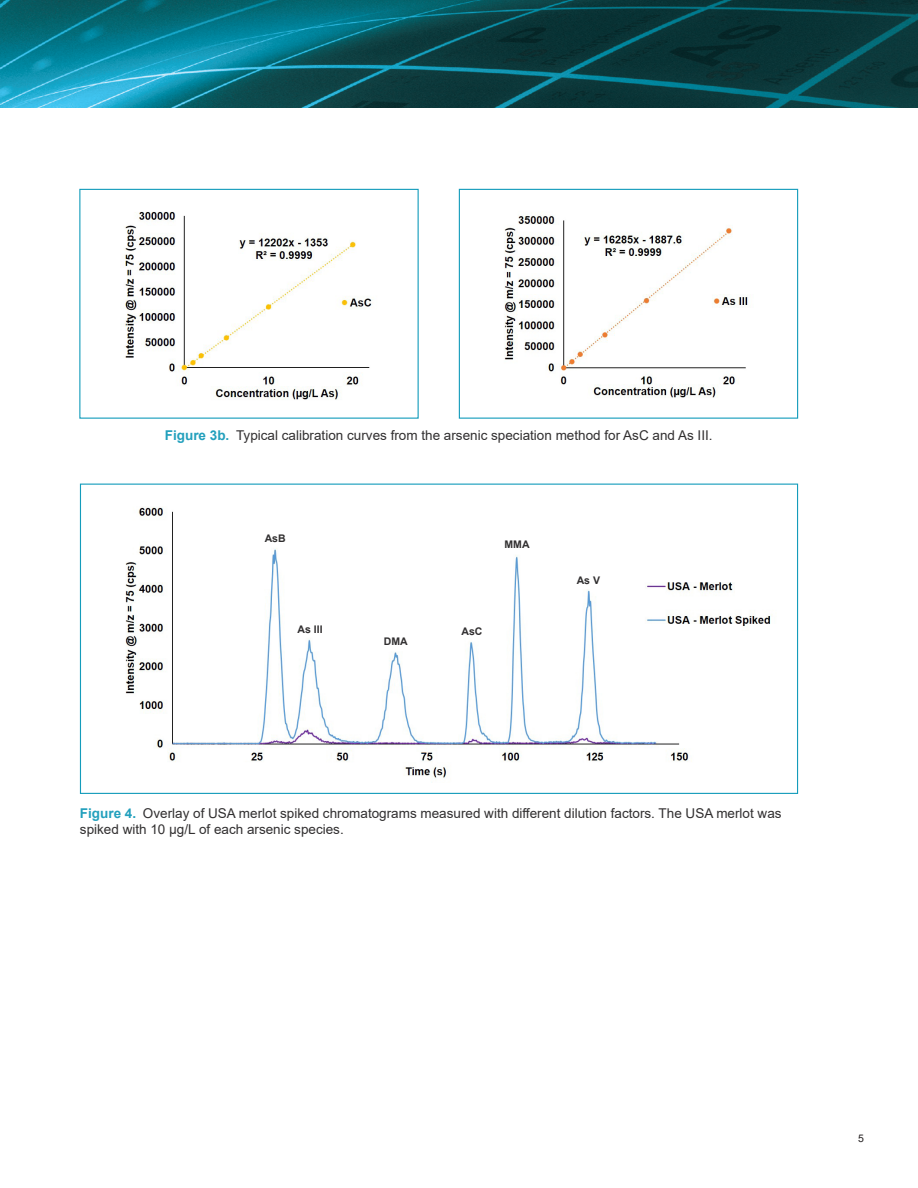
<style>
.page{position:relative;width:918px;height:1188px;background:#fff}
.page>*{position:absolute;margin:0;border:0;box-sizing:border-box;transform-origin:0 0}
.Figure_Caption{font:13.5px/16.5px "Arial";color:#312f30}
.Schematic_caption{font:700 10.5px "Arial";color:#312f30}
.t1{font:10.5px "Arial";color:#231f20}
.s1{font-weight:700;color:#23a0bd}
</style>
<div class="page">
<img style="left:0;top:0;width:918px;height:107px">
<img style="left:504px;top:215px;width:244px;height:183px">
<div style="left:459px;top:189px;width:339px;height:230px;border:1px solid #149cbb"></div>
<img style="left:125px;top:212px;width:247px;height:188px">
<div style="left:79px;top:189px;width:340px;height:230px;border:1px solid #149cbb"></div>
<img style="left:125px;top:506px;width:646px;height:277px">
<p class="Figure_Caption" style="left:165px;top:427px;width:549px"><span class="s1">Figure 3b.</span> Typical calibration curves from the arsenic speciation method for AsC and As III.</p>
<p class="Schematic_caption" style="left:265px;top:531px;width:22px">AsB</p>
<p class="Schematic_caption" style="left:298px;top:621px;width:27px">As III</p>
<p class="Schematic_caption" style="left:384px;top:634px;width:25px">DMA</p>
<p class="Schematic_caption" style="left:505px;top:537px;width:27px">MMA</p>
<p class="Schematic_caption" style="left:461px;top:624px;width:23px">AsC</p>
<p class="Schematic_caption" style="left:577px;top:573px;width:25px">As V</p>
<p class="Figure_Caption" style="left:80px;top:804px;width:703px"><span class="s1">Figure 4.</span> Overlay of USA merlot spiked chromatograms measured with different dilution factors. The USA merlot was spiked with 10 µg/L of each arsenic species.</p>
<p class="t1" style="left:858px;top:1131px;width:7px">5</p>
</div>
